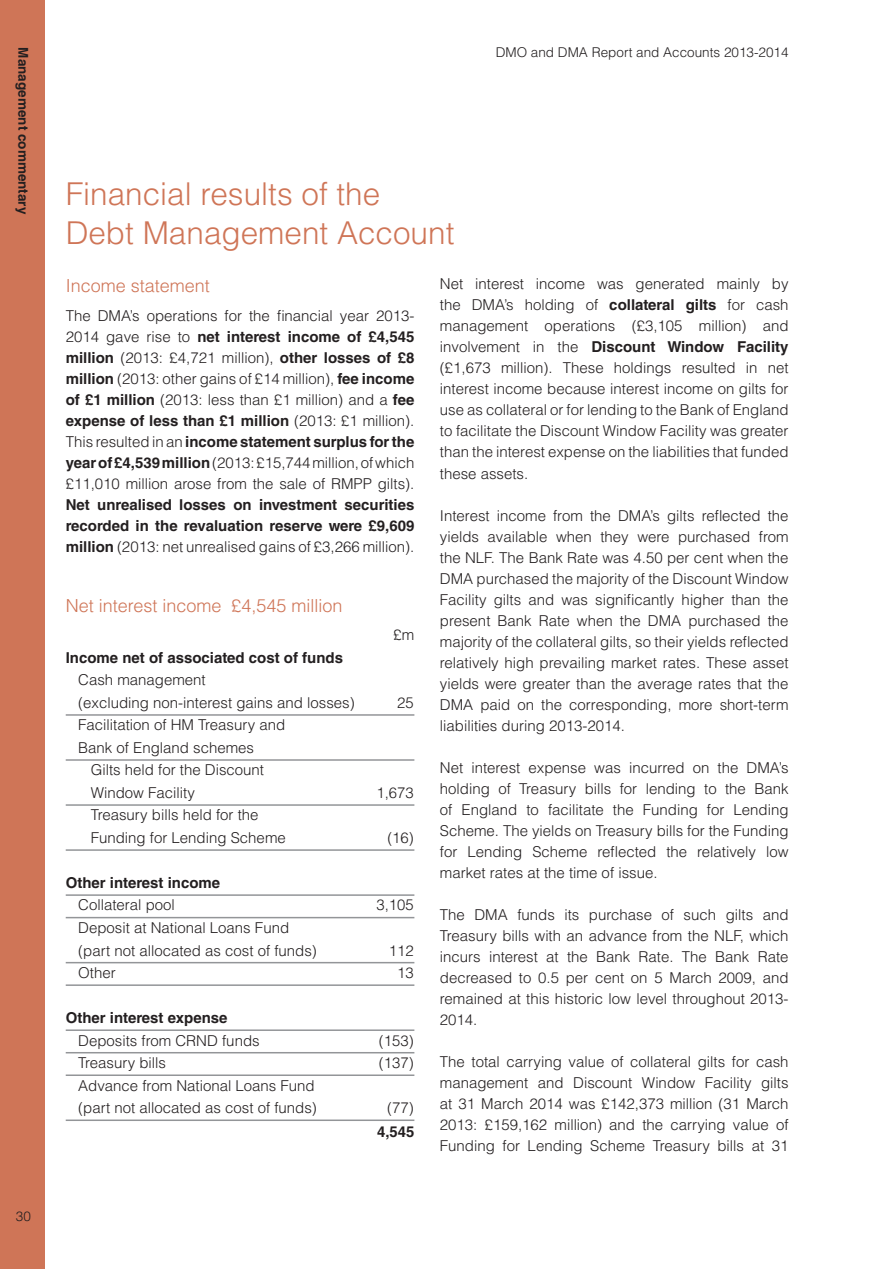
<style>
.page{position:relative;width:894px;height:1269px;background:#fff}
.page>*{position:absolute;margin:0;border:0;box-sizing:border-box;transform-origin:0 0}
.t1{font:300 31.5px/39px "Helvetica LT Std";color:#cf7557}
.t2{font:300 18px "Helvetica LT Std";color:#cf7557}
.t3{font:300 15px/21px "Helvetica LT Std";color:#231f20;text-align:justify}
.t4{font:700 15px/21px "Helvetica LT Std";color:#231f20;text-align:justify}
.t5{font:300 13.5px "Helvetica LT Std";color:#231f20}
.t6{font:700 13.5px "Helvetica LT Std";color:#231f20}
.s1{font-weight:700}
.s2{font-weight:300}
</style>
<div class="page">
<div style="left:0;top:0;width:44px;height:1268px;background:#cf7557"></div>
<hr style="left:66px;top:714px;width:348px;height:1px;background:#939598">
<hr style="left:66px;top:759px;width:348px;height:1px;background:#939598">
<hr style="left:66px;top:804px;width:348px;height:1px;background:#939598">
<hr style="left:66px;top:849px;width:348px;height:1px;background:#939598">
<hr style="left:66px;top:894px;width:348px;height:1px;background:#939598">
<hr style="left:66px;top:916px;width:348px;height:2px;background:#939598">
<hr style="left:66px;top:961px;width:348px;height:2px;background:#939598">
<hr style="left:66px;top:984px;width:348px;height:1px;background:#939598">
<hr style="left:66px;top:1029px;width:348px;height:1px;background:#939598">
<hr style="left:66px;top:1051px;width:348px;height:2px;background:#939598">
<hr style="left:66px;top:1074px;width:348px;height:1px;background:#939598">
<hr style="left:66px;top:1119px;width:348px;height:1px;background:#939598">
<p class="t6" style="left:31px;top:47px;width:168px;rotate:90deg">Management commentary</p>
<p class="t5" style="left:16px;top:1206px;width:17px">30</p>
<p class="t5" style="left:496px;top:44px;width:294px">DMO and DMA Report and Accounts 2013-2014</p>
<h1 class="t1" style="left:66px;top:174px;width:390px">Financial results of the<br>Debt Management Account</h1>
<p class="t2" style="left:66px;top:274px;width:146px">Income statement</p>
<p class="t3" style="left:66px;top:305px;width:350px">The DMA’s operations for the financial year 2013- 2014 gave rise to <span class="s1">net interest income of £4,545 million</span> (2013: £4,721 million), <span class="s1">other losses of £8 million</span> (2013: other gains of £14 million), <span class="s1">fee income of £1 million</span> (2013: less than £1 million) and a <span class="s1">fee expense of less than £1 million</span> (2013: £1 million).<br>This resulted in an <span class="s1">income statement surplus for the year of £4,539 million</span> (2013: £15,744 million, of which £11,010 million arose from the sale of RMPP gilts).</p>
<p class="t4" style="left:66px;top:494px;width:350px">Net unrealised losses on investment securities recorded in the revaluation reserve were £9,609 million <span class="s2">(2013: net unrealised gains of £3,266 million).</span></p>
<p class="t3" style="left:440px;top:273px;width:350px">Net interest income was generated mainly by the DMA’s holding of <span class="s1">collateral gilts</span> for cash management operations (£3,105 million) and involvement in the <span class="s1">Discount Window Facility </span>(£1,673 million). These holdings resulted in net interest income because interest income on gilts for use as collateral or for lending to the Bank of England to facilitate the Discount Window Facility was greater than the interest expense on the liabilities that funded these assets.</p>
<p class="t3" style="left:440px;top:504px;width:350px">Interest income from the DMA’s gilts reflected the yields available when they were purchased from the NLF. The Bank Rate was 4.50 per cent when the DMA purchased the majority of the Discount Window Facility gilts and was significantly higher than the present Bank Rate when the DMA purchased the majority of the collateral gilts, so their yields reflected relatively high prevailing market rates. These asset yields were greater than the average rates that the DMA paid on the corresponding, more short-term liabilities during 2013-2014.</p>
<p class="t3" style="left:440px;top:756px;width:350px">Net interest expense was incurred on the DMA’s holding of Treasury bills for lending to the Bank of England to facilitate the Funding for Lending Scheme. The yields on Treasury bills for the Funding for Lending Scheme reflected the relatively low market rates at the time of issue.</p>
<p class="t3" style="left:440px;top:903px;width:350px">The DMA funds its purchase of such gilts and Treasury bills with an advance from the NLF, which incurs interest at the Bank Rate. The Bank Rate decreased to 0.5 per cent on 5 March 2009, and remained at this historic low level throughout 2013- 2014.</p>
<p class="t3" style="left:440px;top:1050px;width:350px">The total carrying value of collateral gilts for cash management and Discount Window Facility gilts at 31 March 2014 was £142,373 million (31 March 2013: £159,162 million) and the carrying value of Funding for Lending Scheme Treasury bills at 31</p>
<p class="t2" style="left:66px;top:594px;width:278px">Net interest income £4,545 million</p>
<p class="t3" style="left:394px;top:624px;width:22px">£m</p>
<p class="t4" style="left:66px;top:646px;width:279px">Income net of associated cost of funds</p>
<p class="t3" style="left:78px;top:668px;width:278px;line-height:22.5px">Cash management<br>(excluding non-interest gains and losses)</p>
<p class="t3" style="left:397px;top:691px;width:18px">25</p>
<p class="t3" style="left:78px;top:713px;width:209px;line-height:22.5px">Facilitation of HM Treasury and<br>Bank of England schemes</p>
<p class="t3" style="left:91px;top:758px;width:175px;line-height:22.5px">Gilts held for the Discount<br>Window Facility</p>
<p class="t3" style="left:377px;top:781px;width:39px">1,673</p>
<p class="t3" style="left:91px;top:803px;width:197px;line-height:22.5px">Treasury bills held for the<br>Funding for Lending Scheme</p>
<p class="t3" style="left:387px;top:826px;width:28px">(16)</p>
<p class="t4" style="left:66px;top:871px;width:156px">Other interest income</p>
<p class="t3" style="left:78px;top:894px;width:98px">Collateral pool</p>
<p class="t3" style="left:377px;top:894px;width:39px">3,105</p>
<p class="t3" style="left:78px;top:916px;width:240px;line-height:22.5px">Deposit at National Loans Fund (part not allocated as cost of funds)</p>
<p class="t3" style="left:389px;top:939px;width:26px">112</p>
<p class="t3" style="left:78px;top:961px;width:39px">Other</p>
<p class="t3" style="left:397px;top:961px;width:18px">13</p>
<p class="t4" style="left:66px;top:1006px;width:163px">Other interest expense</p>
<p class="t3" style="left:78px;top:1029px;width:183px">Deposits from CRND funds</p>
<p class="t3" style="left:379px;top:1029px;width:36px">(153)</p>
<p class="t3" style="left:78px;top:1051px;width:89px">Treasury bills</p>
<p class="t3" style="left:379px;top:1051px;width:36px">(137)</p>
<p class="t3" style="left:78px;top:1073px;width:240px;line-height:22.5px">Advance from National Loans Fund (part not allocated as cost of funds)</p>
<p class="t3" style="left:387px;top:1096px;width:28px">(77)</p>
<p class="t4" style="left:377px;top:1120px;width:39px">4,545</p>
</div>
